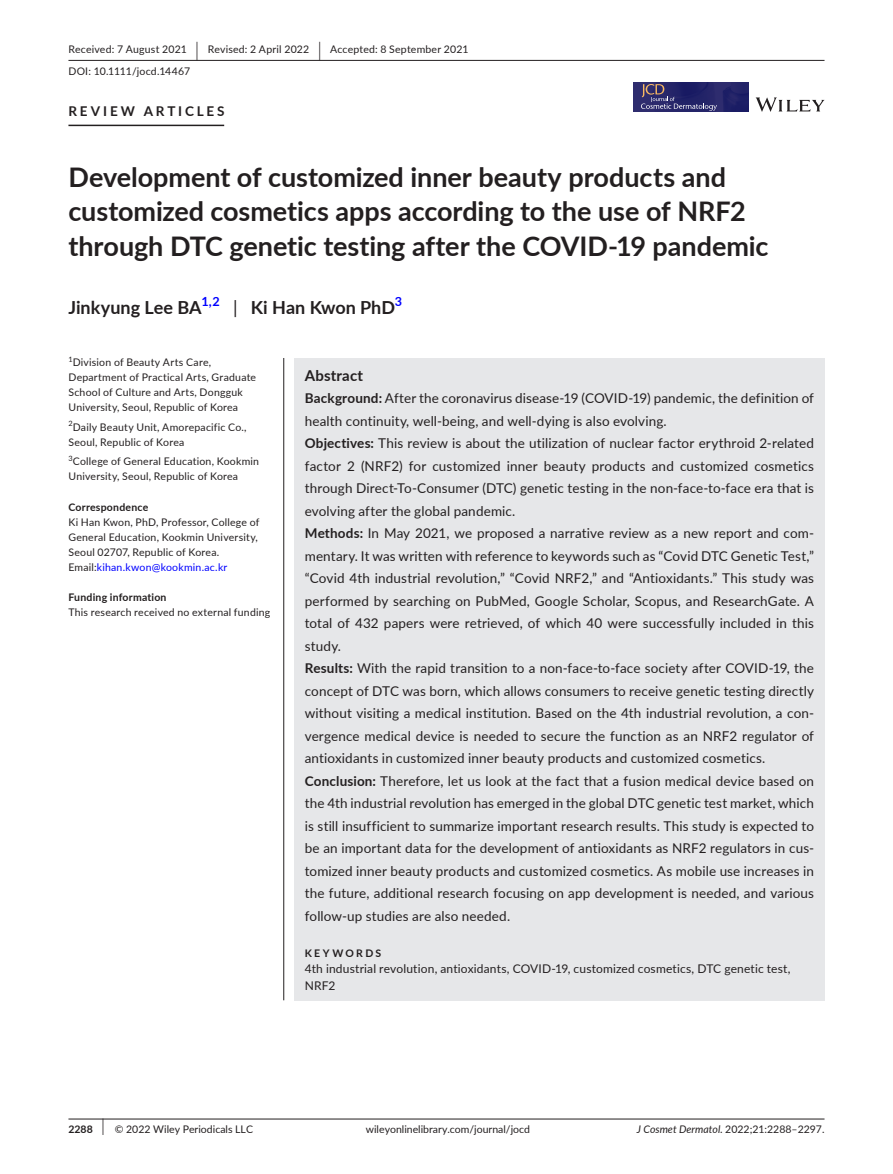
<style>
.page{position:relative;width:893px;height:1174px;background:#fff}
.page>*{position:absolute;margin:0;border:0;box-sizing:border-box;transform-origin:0 0}
.t1{font:700 27px/34.5px "Lato";color:#231f20}
.t2{font:700 18px "Lato";color:#231f20}
.t3{font:700 15px "Lato";letter-spacing:.015em;color:#231f20}
.t4{font:13.5px/22.5px "Lato";letter-spacing:.01em;color:#231f20}
.t5{font:700 13.5px "Lato";letter-spacing:.21em;color:#231f20}
.t6{font:700 12.6px "Lato";color:#00f}
.t7{font:12px/16.5px "Lato";letter-spacing:.015em;color:#231f20}
.t8{font:10.5px/15px "Lato";letter-spacing:.02em;color:#231f20}
.t9{font:10.5px "Lato";color:#231f20}
.t10{font:700 10.5px "Lato";letter-spacing:.02em;color:#231f20}
.t11{font:700 10.5px "Lato";letter-spacing:.22em;color:#231f20}
.t12{font:7.35px "Lato";color:#231f20}
.s1{font-size:19.65px}
.s2{font-weight:400}
.s3{color:#00f}
.s4{font-weight:700}
.s5{font-size:17.4px}
.s6{font-style:italic}
</style>
<div class="page">
<hr style="left:68px;top:1118px;width:756px;height:1px;background:#231f20">
<svg style="left:756px;top:97px;width:68px;height:15px"></svg>
<img style="left:633px;top:82px;width:115px;height:30px">
<svg style="left:641px;top:84px;width:76px;height:27px;background:#3c3a73"></svg>
<hr style="left:68px;top:60px;width:756px;height:1px;background:#231f20">
<hr style="left:68px;top:125px;width:156px;height:1px;background:#231f20">
<div style="left:294px;top:358px;width:530px;height:642px;background:#e6e7e9"></div>
<hr style="left:283px;top:358px;width:1px;height:642px;background:#231f20">
<p class="t8" style="left:68px;top:38px;width:402px;line-height:21.8px">Received: 7 August 2021 <span class="s1">|</span> Revised: 2 April 2022 <span class="s1">|</span> Accepted: 8 September 2021<br>DOI: 10.1111/jocd.14467</p>
<p class="t5" style="left:68px;top:101px;width:158px">REVIEW ARTICLES</p>
<h1 class="t1" style="left:68px;top:159px;width:702px">Development of customized inner beauty products and customized cosmetics apps according to the use of NRF2 through DTC genetic testing after the COVID-19 pandemic</h1>
<h2 class="t2" style="left:68px;top:295px;width:135px">Jinkyung Lee BA</h2>
<p class="t6" style="left:201px;top:292px;width:20px">1,2</p>
<h2 class="t2" style="left:233px;top:295px;width:164px"><span class="s2">|</span> Ki Han Kwon PhD</h2>
<p class="t6" style="left:395px;top:292px;width:9px">3</p>
<p class="t12" style="left:68px;top:354px;width:6px">1</p>
<p class="t8" style="left:68px;top:355px;width:189px;text-indent:4px">Division of Beauty Arts Care, Department of Practical Arts, Graduate School of Culture and Arts, Dongguk University, Seoul, Republic of Korea</p>
<p class="t8" style="left:68px;top:419px;width:180px"><sup>2</sup>Daily Beauty Unit, Amorepacific Co.,<br>Seoul, Republic of Korea</p>
<p class="t8" style="left:68px;top:454px;width:192px"><sup>3</sup>College of General Education, Kookmin<br>University, Seoul, Republic of Korea</p>
<p class="t10" style="left:68px;top:499px;width:81px">Correspondence</p>
<p class="t8" style="left:68px;top:514px;width:192px">Ki Han Kwon, PhD, Professor, College of General Education, Kookmin University, Seoul 02707, Republic of Korea.<br>Email:<span class="s3">kihan.kwon@kookmin.ac.kr</span></p>
<p class="t10" style="left:68px;top:589px;width:100px">Funding information</p>
<p class="t8" style="left:68px;top:604px;width:203px">This research received no external funding</p>
<p class="t3" style="left:305px;top:364px;width:60px">Abstract</p>
<p class="t4" style="left:305px;top:386px;width:511px"><span class="s4">Background:</span> After the coronavirus disease-19 (COVID-19) pandemic, the definition of health continuity, well-being, and well-dying is also evolving.<br><span class="s4">Objectives:</span> This review is about the utilization of nuclear factor erythroid 2-related factor 2 (NRF2) for customized inner beauty products and customized cosmetics through Direct-To-Consumer (DTC) genetic testing in the non-face-to-face era that is evolving after the global pandemic.<br><span class="s4">Methods:</span> In May 2021, we proposed a narrative review as a new report and com&shy;mentary. It was written with reference to keywords such as “Covid DTC Genetic Test,” “Covid 4th industrial revolution,” “Covid NRF2,” and “Antioxidants.” This study was performed by searching on PubMed, Google Scholar, Scopus, and ResearchGate. A total of 432 papers were retrieved, of which 40 were successfully included in this study.<br><span class="s4">Results:</span> With the rapid transition to a non-face-to-face society after COVID-19, the concept of DTC was born, which allows consumers to receive genetic testing directly without visiting a medical institution. Based on the 4th industrial revolution, a con&shy;vergence medical device is needed to secure the function as an NRF2 regulator of antioxidants in customized inner beauty products and customized cosmetics.<br><span class="s4">Conclusion:</span> Therefore, let us look at the fact that a fusion medical device based on the 4th industrial revolution has emerged in the global DTC genetic test market, which is still insufficient to summarize important research results. This study is expected to be an important data for the development of antioxidants as NRF2 regulators in cus&shy;tomized inner beauty products and customized cosmetics. As mobile use increases in the future, additional research focusing on app development is needed, and various follow-up studies are also needed.</p>
<p class="t11" style="left:305px;top:945px;width:78px">KEYWORDS</p>
<p class="t7" style="left:305px;top:960px;width:487px">4th industrial revolution, antioxidants, COVID-19, customized cosmetics, DTC genetic test,<br>NRF2</p>
<p class="t9" style="left:68px;top:1121px;width:186px"><span class="s4">2288</span> <span class="s5">|</span> © 2022 Wiley Periodicals LLC</p>
<p class="t9" style="left:366px;top:1121px;width:166px">wileyonlinelibrary.com/journal/jocd</p>
<p class="t9" style="left:637px;top:1121px;width:189px"><span class="s6">J Cosmet Dermatol.</span> 2022;21:2288–2297.</p>
</div>
